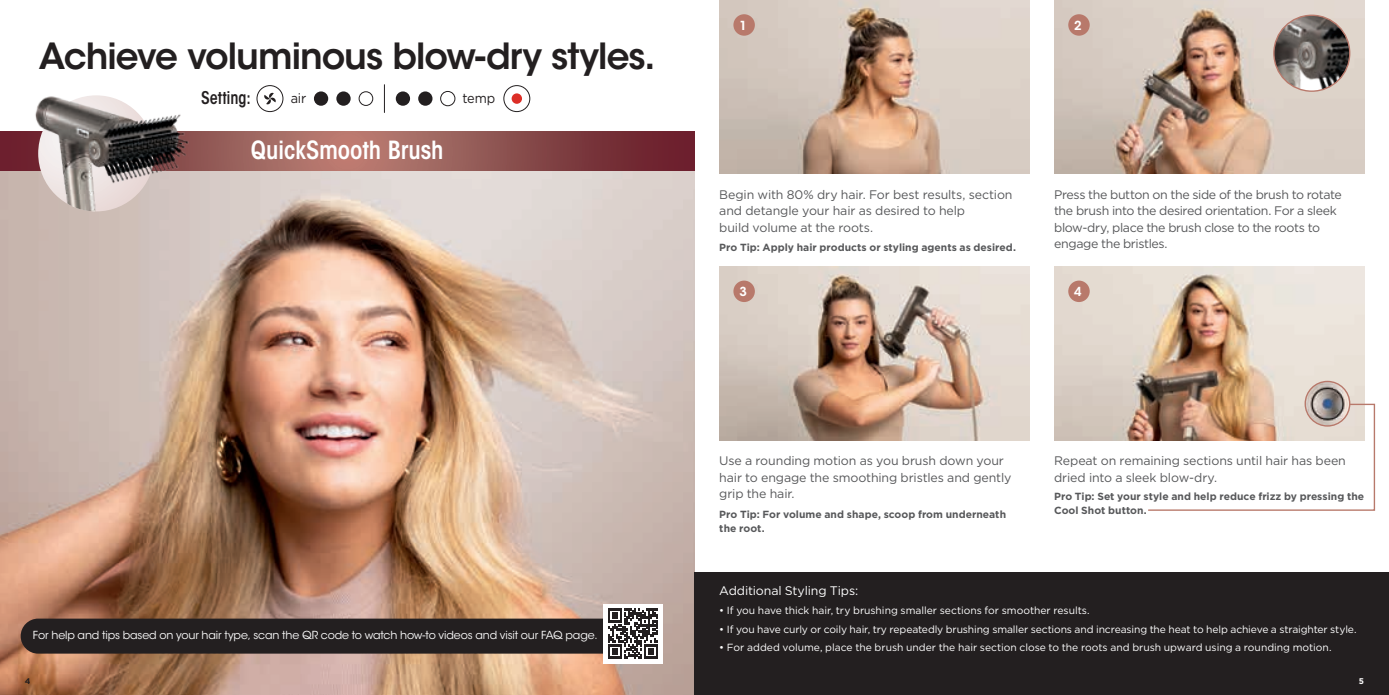
<style>
.page{position:relative;width:1389px;height:695px;background:#fff}
.page>*{position:absolute;margin:0;border:0;box-sizing:border-box;transform-origin:0 0}
.t1{font:600 35.88px "ITC Avant Garde Std";letter-spacing:-.025em;color:#231f20}
.t2{font:600 condensed 24.85px "ITC Avant Garde Std";letter-spacing:-.005em;color:#fff}
.t3{font:600 condensed 17.32px "ITC Avant Garde Std";letter-spacing:-.005em;color:#231f20;scale:.94 1}
.t4{font:13.65px "Gotham";letter-spacing:-.015em;color:#231f20;scale:.94 1}
.t5{font:12.42px/16.4px "Gotham";letter-spacing:-.015em;color:#57585a}
.t6{font:12.42px "Gotham";letter-spacing:-.01em;color:#fff}
.t7{font:600 12.42px "ITC Avant Garde Std";color:#fff}
.t8{font:11.03px "ITC Avant Garde Std";letter-spacing:-.01em;color:#fff}
.t9{font:10.33px "Gotham";letter-spacing:-.01em;color:#fff}
.t10{font:700 10.33px/13.8px "Gotham";color:#57585a}
.t11{font:700 8.22px "Gotham";color:#231f20}
.t12{font:700 8.22px "Gotham";color:#fff}
</style>
<div class="page">
<img style="left:0;top:171px;width:694px;height:523px">
<div style="left:21px;top:618px;width:622px;height:35px;background:#231f20;border-radius:17px"></div>
<svg style="left:225px;top:132px;width:469px;height:39px;background:#945553"></svg>
<img style="left:38px;top:95px;width:116px;height:116px;border-radius:58px">
<img style="left:719px;top:0;width:310px;height:174px">
<img style="left:719px;top:266px;width:310px;height:174px">
<img style="left:1054px;top:266px;width:310px;height:174px">
<img style="left:1054px;top:0;width:310px;height:174px">
<svg style="left:1147px;top:403px;width:229px;height:108px"></svg>
<img style="left:1305px;top:381px;width:45px;height:45px;border-radius:22px">
<div style="left:1305px;top:380px;width:45px;height:46px;border:1px solid #b8796b;border-radius:50%"></div>
<div style="left:733px;top:280px;width:22px;height:22px;background:#b8796b;border-radius:50%"></div>
<div style="left:1068px;top:280px;width:22px;height:22px;background:#b8796b;border-radius:50%"></div>
<div style="left:733px;top:14px;width:22px;height:22px;background:#b8796b;border-radius:50%"></div>
<div style="left:1068px;top:14px;width:22px;height:22px;background:#b8796b;border-radius:50%"></div>
<img style="left:1274px;top:15px;width:76px;height:76px;border-radius:38px">
<div style="left:1273px;top:15px;width:77px;height:77px;border:1px solid #b8796b;border-radius:50%"></div>
<div style="left:512px;top:93px;width:10px;height:11px;background:#dc2e27;border-radius:50%"></div>
<div style="left:314px;top:91px;width:14px;height:15px;background:#231f20;border-radius:50%"></div>
<div style="left:396px;top:91px;width:14px;height:15px;background:#231f20;border-radius:50%"></div>
<div style="left:336px;top:91px;width:15px;height:15px;background:#231f20;border-radius:50%"></div>
<div style="left:418px;top:91px;width:15px;height:15px;background:#231f20;border-radius:50%"></div>
<div style="left:359px;top:91px;width:14px;height:15px;border:1px solid #231f20;border-radius:50%"></div>
<div style="left:440px;top:91px;width:15px;height:15px;border:1px solid #231f20;border-radius:50%"></div>
<svg style="left:384px;top:85px;width:1px;height:27px"></svg>
<svg style="left:264px;top:92px;width:12px;height:13px"></svg>
<div style="left:504px;top:85px;width:26px;height:27px;border:1px solid #231f20;border-radius:50%"></div>
<div style="left:257px;top:85px;width:26px;height:27px;border:1px solid #231f20;border-radius:50%"></div>
<img style="left:0;top:95px;width:225px;height:98px">
<div style="left:694px;top:572px;width:695px;height:122px;background:#231f20"></div>
<div style="left:603px;top:603px;width:60px;height:60px;background:#fff"></div>
<svg style="left:608px;top:608px;width:50px;height:50px"></svg>
<h1 class="t1" style="left:39px;top:33px;width:618px">Achieve voluminous blow-dry styles.</h1>
<h3 class="t3" style="left:201px;top:87px;width:54px">Setting:</h3>
<p class="t4" style="left:291px;top:89px;width:18px">air</p>
<p class="t4" style="left:463px;top:89px;width:36px">temp</p>
<h2 class="t2" style="left:251px;top:134px;width:194px">QuickSmooth Brush</h2>
<p class="t8" style="left:33px;top:628px;width:566px">For help and tips based on your hair type, scan the QR code to watch how-to videos and visit our FAQ page.</p>
<p class="t11" style="left:25px;top:675px;width:7px">4</p>
<p class="t7" style="left:739px;top:17px;width:9px">1</p>
<p class="t7" style="left:1074px;top:17px;width:9px">2</p>
<p class="t5" style="left:719px;top:186px;width:295px">Begin with 80% dry hair. For best results, section and detangle your hair as desired to help<br>build volume at the roots.</p>
<p class="t10" style="left:719px;top:240px;width:298px">Pro Tip: Apply hair products or styling agents as desired.</p>
<p class="t5" style="left:1054px;top:186px;width:289px">Press the button on the side of the brush to rotate the brush into the desired orientation. For a sleek blow-dry, place the brush close to the roots to engage the bristles.</p>
<p class="t7" style="left:739px;top:283px;width:9px">3</p>
<p class="t7" style="left:1074px;top:283px;width:9px">4</p>
<p class="t5" style="left:719px;top:452px;width:294px">Use a rounding motion as you brush down your hair to engage the smoothing bristles and gently grip the hair.</p>
<p class="t10" style="left:719px;top:507px;width:288px">Pro Tip: For volume and shape, scoop from underneath the root.</p>
<p class="t5" style="left:1054px;top:452px;width:293px">Repeat on remaining sections until hair has been dried into a sleek blow-dry.</p>
<p class="t10" style="left:1054px;top:489px;width:312px">Pro Tip: Set your style and help reduce frizz by pressing the<br>Cool Shot button.</p>
<p class="t6" style="left:719px;top:582px;width:140px">Additional Styling Tips:</p>
<p class="t9" style="left:719px;top:603px;width:372px">• If you have thick hair, try brushing smaller sections for smoother results.</p>
<p class="t9" style="left:719px;top:622px;width:639px">• If you have curly or coily hair, try repeatedly brushing smaller sections and increasing the heat to help achieve a straighter style.</p>
<p class="t9" style="left:719px;top:641px;width:614px">• For added volume, place the brush under the hair section close to the roots and brush upward using a rounding motion.</p>
<p class="t12" style="left:1359px;top:675px;width:7px">5</p>
</div>
